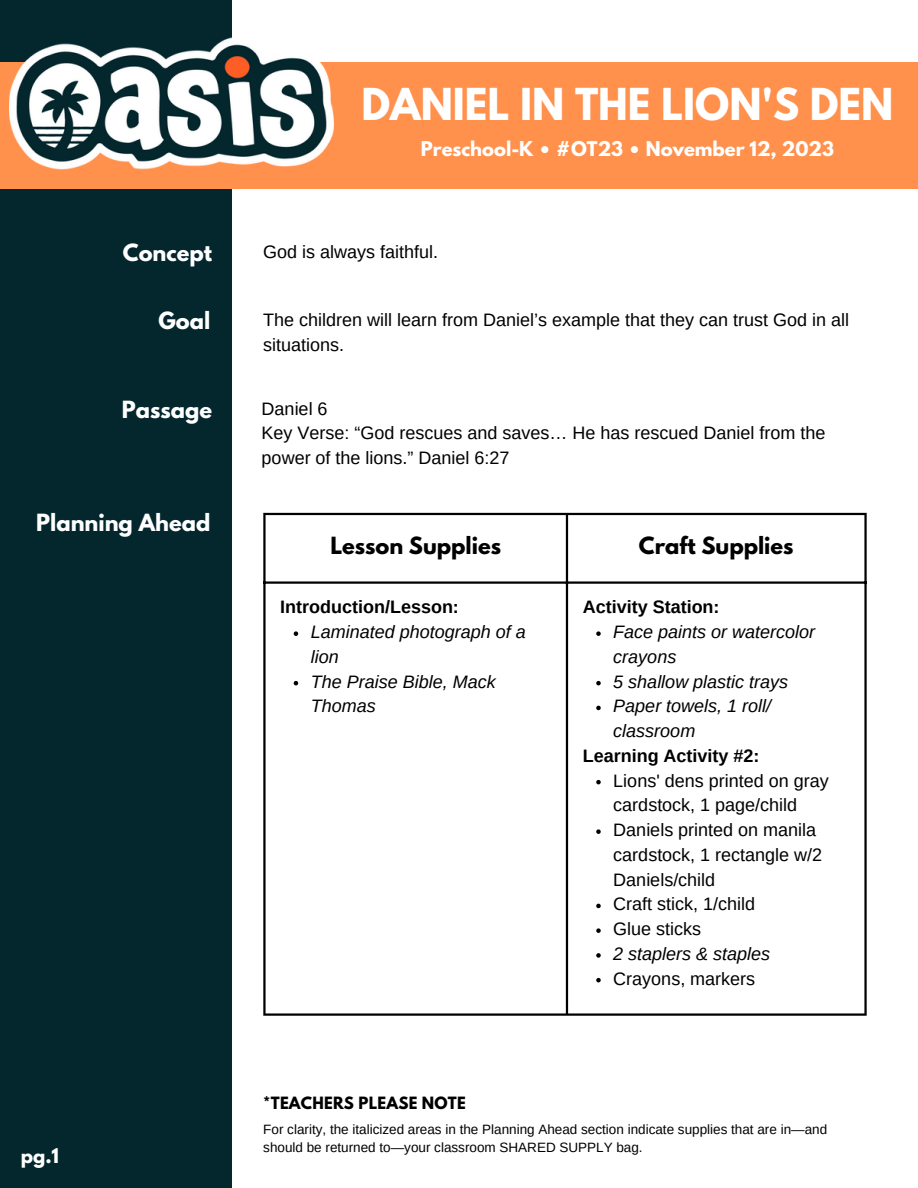
<style>
.page{position:relative;width:918px;height:1188px;background:#fff}
.page>*{position:absolute;margin:0;border:0;box-sizing:border-box;transform-origin:0 0}
.t1{font:700 39px "League Spartan";color:#fff}
.t2{font:700 21px "League Spartan";color:#fff}
.t3{font:700 21px "League Spartan";color:#000}
.t4{font:18px/24.8px "Arimo";color:#000}
.t5{font:italic 18px/24.8px "Arimo";color:#000}
.t6{font:700 18px "Arimo";color:#000}
.t7{font:700 18px "League Spartan";color:#fff}
.t8{font:700 15px "League Spartan";letter-spacing:.015em;color:#000}
.t9{font:13.5px/18px "Arimo";color:#000}
</style>
<div class="page">
<div style="left:0;top:0;width:231px;height:1188px;background:#03272d"></div>
<div style="left:0;top:62px;width:918px;height:126px;background:#ff914d"></div>
<img style="left:9px;top:37px;width:325px;height:132px">
<svg style="left:294px;top:631px;width:4px;height:5px"></svg>
<svg style="left:294px;top:681px;width:4px;height:4px"></svg>
<svg style="left:596px;top:631px;width:5px;height:5px"></svg>
<svg style="left:596px;top:681px;width:5px;height:4px"></svg>
<svg style="left:596px;top:706px;width:5px;height:4px"></svg>
<svg style="left:596px;top:780px;width:5px;height:4px"></svg>
<svg style="left:596px;top:829px;width:5px;height:5px"></svg>
<svg style="left:596px;top:904px;width:5px;height:4px"></svg>
<svg style="left:596px;top:928px;width:5px;height:5px"></svg>
<svg style="left:596px;top:953px;width:5px;height:5px"></svg>
<svg style="left:596px;top:978px;width:5px;height:4px"></svg>
<hr style="left:263px;top:515px;width:3px;height:498px;background:#000">
<hr style="left:566px;top:515px;width:2px;height:498px;background:#000">
<hr style="left:864px;top:515px;width:3px;height:498px;background:#000">
<hr style="left:263px;top:513px;width:604px;height:2px;background:#000">
<hr style="left:263px;top:581px;width:604px;height:3px;background:#000">
<hr style="left:263px;top:1013px;width:604px;height:3px;background:#000">
<p class="t1" style="left:361px;top:85px;width:534px">DANIEL IN THE LION'S DEN</p>
<p class="t7" style="left:421px;top:140px;width:415px">Preschool-K • #OT23 • November 12, 2023</p>
<p class="t2" style="left:123px;top:243px;width:91px">Concept</p>
<p class="t4" style="left:263px;top:240px;width:176px">God is always faithful.</p>
<p class="t2" style="left:159px;top:310px;width:53px">Goal</p>
<p class="t2" style="left:122px;top:399px;width:92px">Passage</p>
<p class="t2" style="left:36px;top:512px;width:176px">Planning Ahead</p>
<p class="t7" style="left:21px;top:1146px;width:40px">pg.1</p>
<p class="t4" style="left:263px;top:307px;width:587px">The children will learn from Daniel’s example that they can trust God in all situations.</p>
<p class="t4" style="left:262px;top:396px;width:68px">Daniel 6</p>
<p class="t4" style="left:262px;top:421px;width:565px">Key Verse: “God rescues and saves… He has rescued Daniel from the power of the lions.” Daniel 6:27</p>
<p class="t3" style="left:330px;top:536px;width:172px">Lesson Supplies</p>
<p class="t3" style="left:639px;top:536px;width:156px">Craft Supplies</p>
<p class="t6" style="left:280px;top:597px;width:180px">Introduction/Lesson:</p>
<p class="t5" style="left:311px;top:620px;width:217px">Laminated photograph of a lion</p>
<p class="t5" style="left:311px;top:669px;width:186px">The Praise Bible, Mack<br>Thomas</p>
<p class="t6" style="left:583px;top:597px;width:138px">Activity Station:</p>
<p class="t5" style="left:613px;top:620px;width:203px">Face paints or watercolor crayons</p>
<p class="t5" style="left:613px;top:669px;width:176px">5 shallow plastic trays</p>
<p class="t5" style="left:613px;top:694px;width:159px">Paper towels, 1 roll/ classroom</p>
<p class="t4" style="left:613px;top:768px;width:217px">Lions' dens printed on gray cardstock, 1 page/child</p>
<p class="t4" style="left:613px;top:818px;width:210px">Daniels printed on manila cardstock, 1 rectangle w/2<br>Daniels/child</p>
<p class="t4" style="left:613px;top:892px;width:143px">Craft stick, 1/child</p>
<p class="t4" style="left:613px;top:917px;width:89px">Glue sticks</p>
<p class="t5" style="left:613px;top:941px;width:158px">2 staplers &amp; staples</p>
<p class="t4" style="left:613px;top:966px;width:143px">Crayons, markers</p>
<p class="t6" style="left:583px;top:746px;width:178px">Learning Activity #2:</p>
<p class="t8" style="left:263px;top:1095px;width:204px">*TEACHERS PLEASE NOTE</p>
<p class="t9" style="left:263px;top:1120px;width:565px">For clarity, the italicized areas in the Planning Ahead section indicate supplies that are in—and should be returned to—your classroom SHARED SUPPLY bag.</p>
</div>
